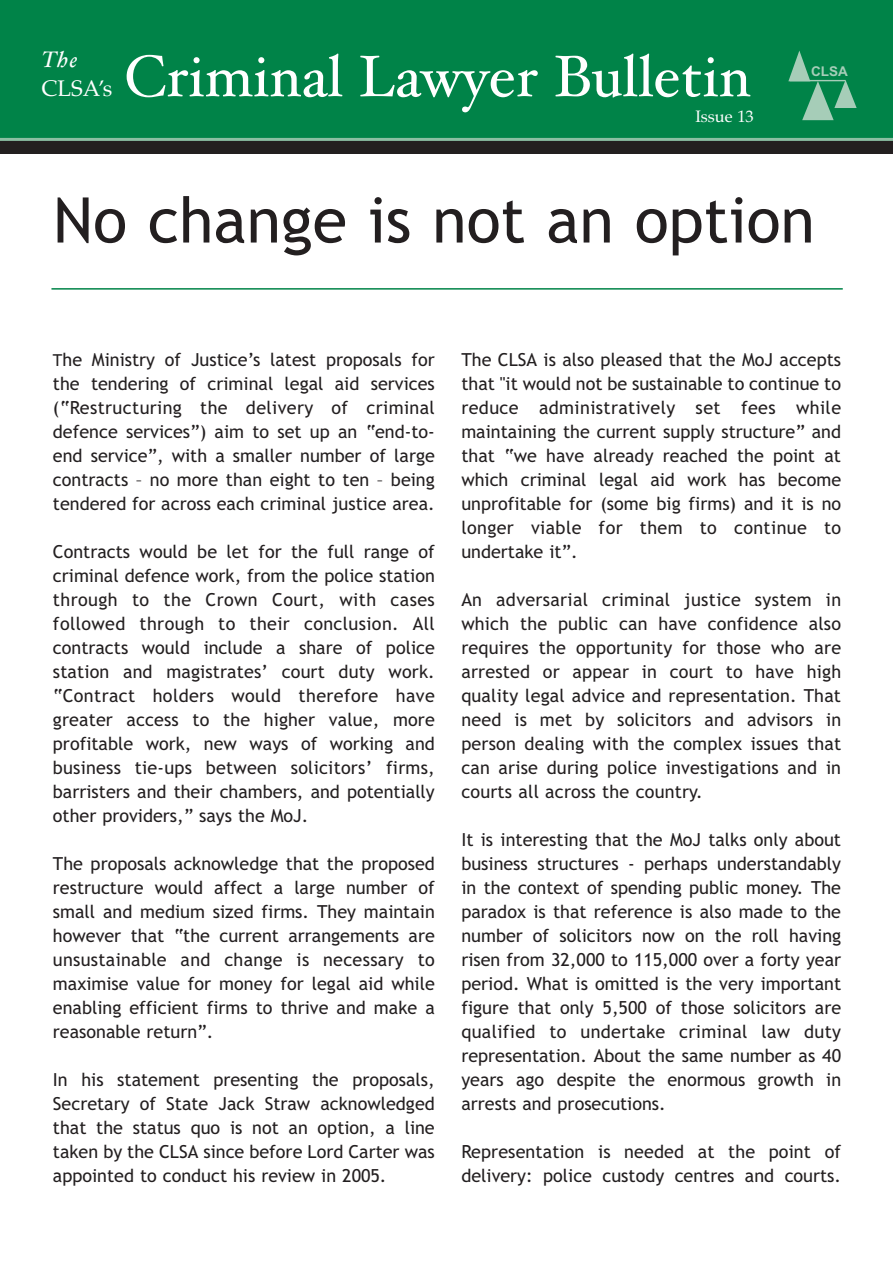
<style>
.page{position:relative;width:893px;height:1263px;background:#fff}
.page>*{position:absolute;margin:0;border:0;box-sizing:border-box;transform-origin:0 0}
.t1{font:63px "Trebuchet MS";color:#231f20}
.t2{font:58.5px "Hoefler Text";color:#fff}
.t3{font:22.5px "Palatino";color:#fff}
.t4{font:italic 22.5px "Hoefler Text";color:#fff}
.t5{font:18px/24px "Trebuchet MS";color:#231f20;text-align:justify}
.t6{font:16.5px "Palatino";color:#fff}
.t7{font:700 13.5px "Arial";color:#a6cdb8}
.s1{font-size:16.5px}
</style>
<div class="page">
<div style="left:0;top:0;width:892px;height:139px;background:#008348"></div>
<div style="left:0;top:140px;width:892px;height:14px;background:#231f20"></div>
<hr style="left:0;top:138px;width:892px;height:3px;background:#8bbfa3">
<svg style="left:788px;top:51px;width:68px;height:69px"></svg>
<hr style="left:789px;top:80px;width:56px;height:1px;background:#a6cdb8">
<hr style="left:51px;top:288px;width:791px;height:2px;background:#008348">
<p class="t4" style="left:41px;top:51px;width:38px">The</p>
<h2 class="t2" style="left:124px;top:54px;width:628px">Criminal Lawyer Bulletin</h2>
<p class="t3" style="left:41px;top:79px;width:72px">CLSA’s</p>
<p class="t6" style="left:695px;top:109px;width:60px">Issue 13</p>
<p class="t7" style="left:811px;top:67px;width:38px">CLSA</p>
<h1 class="t1" style="left:53px;top:196px;width:763px">No change is not an option</h1>
<p class="t5" style="left:53px;top:349px;width:383px"><span class="s1">T</span>he Ministry of Justice’s latest proposals for the tendering of criminal legal aid services (“Restructuring the delivery of criminal defence services”) aim to set up an “end-to&shy;end service”, with a smaller number of large contracts – no more than eight to ten – being tendered for across each criminal justice area.</p>
<p class="t5" style="left:53px;top:541px;width:383px">Contracts would be let for the full range of criminal defence work, from the police station through to the Crown Court, with cases followed through to their conclusion. All contracts would include a share of police station and magistrates’ court duty work. “Contract holders would therefore have greater access to the higher value, more profitable work, new ways of working and business tie-ups between solicitors’ firms, barristers and their chambers, and potentially other providers,” says the MoJ.</p>
<p class="t5" style="left:53px;top:853px;width:383px">The proposals acknowledge that the proposed restructure would affect a large number of small and medium sized firms. They maintain however that “the current arrangements are unsustainable and change is necessary to maximise value for money for legal aid while enabling efficient firms to thrive and make a reasonable return”.</p>
<p class="t5" style="left:53px;top:1069px;width:383px">In his statement presenting the proposals, Secretary of State Jack Straw acknowledged that the status quo is not an option, a line taken by the CLSA since before Lord Carter was appointed to conduct his review in 2005.</p>
<p class="t5" style="left:461px;top:349px;width:381px">The CLSA is also pleased that the MoJ accepts that "it would not be sustainable to continue to reduce administratively set fees while maintaining the current supply structure” and that “we have already reached the point at which criminal legal aid work has become unprofitable for (some big firms) and it is no longer viable for them to continue to undertake it”.</p>
<p class="t5" style="left:461px;top:589px;width:381px">An adversarial criminal justice system in which the public can have confidence also requires the opportunity for those who are arrested or appear in court to have high quality legal advice and representation. That need is met by solicitors and advisors in person dealing with the complex issues that can arise during police investigations and in courts all across the country.</p>
<p class="t5" style="left:461px;top:829px;width:381px">It is interesting that the MoJ talks only about business structures - perhaps understandably in the context of spending public money. The paradox is that reference is also made to the number of solicitors now on the roll having risen from 32,000 to 115,000 over a forty year period. What is omitted is the very important figure that only 5,500 of those solicitors are qualified to undertake criminal law duty representation. About the same number as 40 years ago despite the enormous growth in arrests and prosecutions.</p>
<p class="t5" style="left:461px;top:1141px;width:381px">Representation is needed at the point of delivery: police custody centres and courts.</p>
</div>
